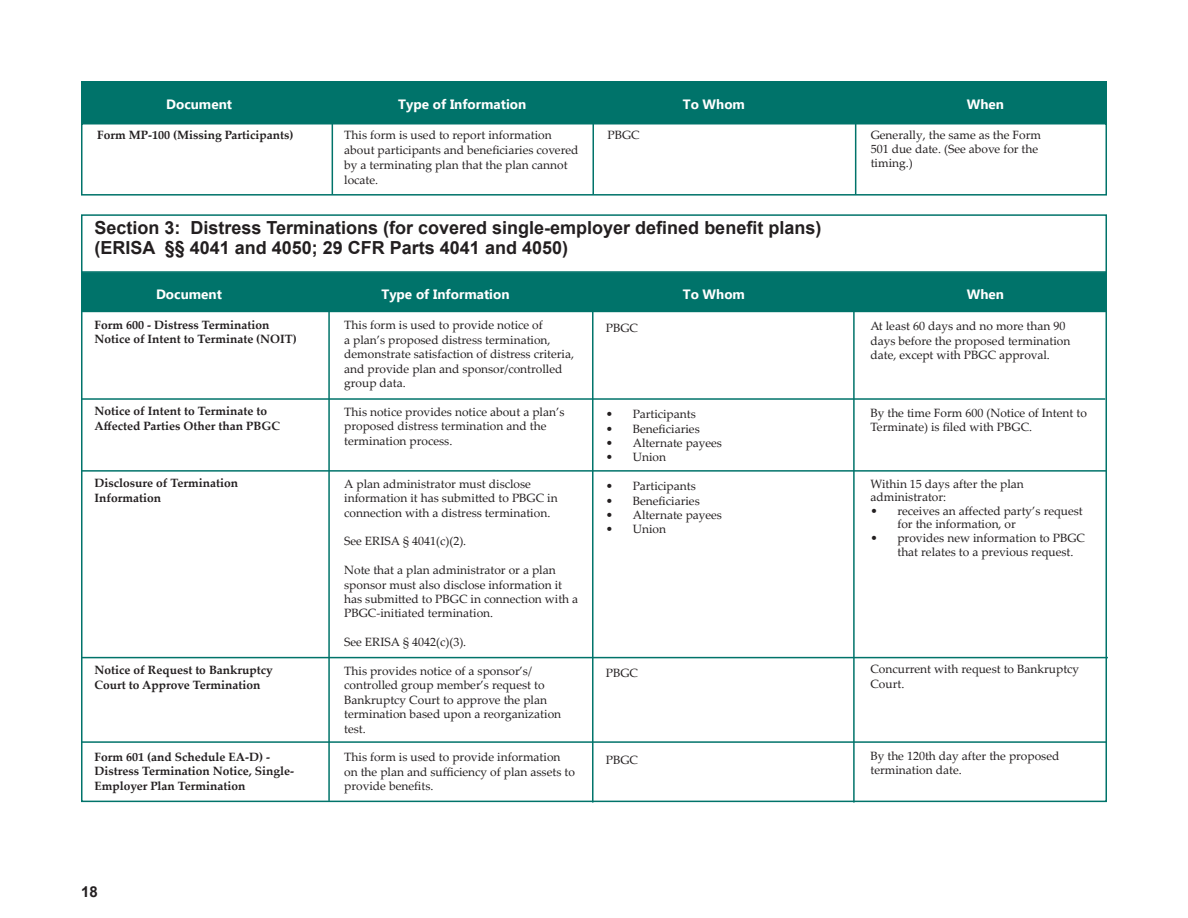
<style>
.page{position:relative;width:1188px;height:918px;background:#fff}
.page>*{position:absolute;margin:0;border:0;box-sizing:border-box;transform-origin:0 0}
.Subheads{font:700 18px "Arial";color:#231f20}
.t1{font:700 15px "Arial";color:#231f20}
.t2{font:700 13.5px "Ebrima";color:#fff}
.Body_text{font:12px/14.4px "Palatino Linotype";color:#231f20}
.Subhead_1{font:700 12px/14.4px "Palatino Linotype";color:#231f20}
</style>
<div class="page">
<div style="left:81px;top:271px;width:1026px;height:531px;background:#fff;border:2px solid #00736a"></div>
<div style="left:81px;top:272px;width:1026px;height:40px;background:#00736a"></div>
<div style="left:81px;top:214px;width:1026px;height:60px;border:2px solid #00736a"></div>
<hr style="left:81px;top:470px;width:1026px;height:2px;background:#00736a">
<hr style="left:328px;top:305px;width:2px;height:496px;background:#00736a">
<hr style="left:592px;top:305px;width:2px;height:498px;background:#00736a">
<hr style="left:853px;top:305px;width:2px;height:498px;background:#00736a">
<hr style="left:81px;top:398px;width:1024px;height:2px;background:#00736a">
<hr style="left:82px;top:657px;width:1026px;height:1px;background:#00736a">
<hr style="left:81px;top:741px;width:1026px;height:2px;background:#00736a">
<div style="left:81px;top:81px;width:1026px;height:42px;background:#00736a"></div>
<div style="left:81px;top:123px;width:1026px;height:73px;background:#fff;border:2px solid #00736a"></div>
<hr style="left:332px;top:122px;width:1px;height:72px;background:#00736a">
<hr style="left:592px;top:122px;width:2px;height:72px;background:#00736a">
<hr style="left:855px;top:122px;width:1px;height:72px;background:#00736a">
<p class="t2" style="left:166px;top:93px;width:67px">Document</p>
<p class="t2" style="left:398px;top:93px;width:130px">Type of Information</p>
<p class="t2" style="left:683px;top:93px;width:64px">To Whom</p>
<p class="t2" style="left:967px;top:93px;width:39px">When</p>
<p class="Subhead_1" style="left:97px;top:127px;width:198px">Form MP-100 (Missing Participants)</p>
<p class="Body_text" style="left:344px;top:126px;width:236px;line-height:15px">This form is used to report information about participants and beneficiaries covered by a terminating plan that the plan cannot locate.</p>
<p class="Body_text" style="left:871px;top:127px;width:172px">Generally, the same as the Form<br>501 due date. (See above for the timing.)</p>
<p class="Body_text" style="left:608px;top:127px;width:34px">PBGC</p>
<p class="Subheads" style="left:94px;top:215px;width:728px">Section 3: Distress Terminations (for covered single-employer defined benefit plans)</p>
<p class="Subheads" style="left:94px;top:235px;width:475px">(ERISA §§ 4041 and 4050; 29 CFR Parts 4041 and 4050)</p>
<p class="t2" style="left:156px;top:283px;width:67px">Document</p>
<p class="t2" style="left:381px;top:283px;width:130px">Type of Information</p>
<p class="t2" style="left:683px;top:283px;width:64px">To Whom</p>
<p class="t2" style="left:967px;top:283px;width:39px">When</p>
<p class="Subhead_1" style="left:94px;top:317px;width:204px">Form 600 - Distress Termination<br>Notice of Intent to Terminate (NOIT)</p>
<p class="Subhead_1" style="left:94px;top:403px;width:187px">Notice of Intent to Terminate to<br>Affected Parties Other than PBGC</p>
<p class="Subhead_1" style="left:94px;top:475px;width:145px">Disclosure of Termination<br>Information</p>
<p class="Subhead_1" style="left:94px;top:663px;width:180px">Notice of Request to Bankruptcy<br>Court to Approve Termination</p>
<p class="Subhead_1" style="left:94px;top:749px;width:201px">Form 601 (and Schedule EA-D) -<br>Distress Termination Notice, Single-<br>Employer Plan Termination</p>
<p class="t1" style="left:81px;top:766px;width:18px">18</p>
<p class="Body_text" style="left:344px;top:318px;width:231px">This form is used to provide notice of<br>a plan’s proposed distress termination, demonstrate satisfaction of distress criteria, and provide plan and sponsor/controlled group data.</p>
<p class="Body_text" style="left:344px;top:404px;width:222px">This notice provides notice about a plan’s proposed distress termination and the termination process.</p>
<p class="Body_text" style="left:344px;top:476px;width:215px">A plan administrator must disclose information it has submitted to PBGC in connection with a distress termination.</p>
<p class="Body_text" style="left:344px;top:534px;width:124px">See ERISA § 4041(c)(2).</p>
<p class="Body_text" style="left:344px;top:562px;width:236px">Note that a plan administrator or a plan sponsor must also disclose information it has submitted to PBGC in connection with a PBGC-initiated termination.</p>
<p class="Body_text" style="left:344px;top:634px;width:124px">See ERISA § 4042(c)(3).</p>
<p class="Body_text" style="left:344px;top:663px;width:219px">This provides notice of a sponsor’s/ controlled group member’s request to<br>Bankruptcy Court to approve the plan termination based upon a reorganization test.</p>
<p class="Body_text" style="left:344px;top:750px;width:232px">This form is used to provide information on the plan and sufficiency of plan assets to provide benefits.</p>
<p class="Body_text" style="left:606px;top:320px;width:34px">PBGC</p>
<p class="Body_text" style="left:606px;top:406px;width:92px">• Participants</p>
<p class="Body_text" style="left:606px;top:421px;width:95px">• Beneficiaries</p>
<p class="Body_text" style="left:606px;top:435px;width:118px">• Alternate payees</p>
<p class="Body_text" style="left:606px;top:450px;width:62px">• Union</p>
<p class="Body_text" style="left:606px;top:478px;width:92px">• Participants</p>
<p class="Body_text" style="left:606px;top:493px;width:95px">• Beneficiaries</p>
<p class="Body_text" style="left:606px;top:507px;width:118px">• Alternate payees</p>
<p class="Body_text" style="left:606px;top:522px;width:62px">• Union</p>
<p class="Body_text" style="left:606px;top:666px;width:34px">PBGC</p>
<p class="Body_text" style="left:606px;top:752px;width:34px">PBGC</p>
<p class="Body_text" style="left:870px;top:318px;width:202px">At least 60 days and no more than 90 days before the proposed termination date, except with PBGC approval.</p>
<p class="Body_text" style="left:870px;top:405px;width:218px">By the time Form 600 (Notice of Intent to<br>Terminate) is filed with PBGC.</p>
<p class="Body_text" style="left:870px;top:476px;width:155px;line-height:13.5px">Within 15 days after the plan administrator:</p>
<p class="Body_text" style="left:897px;top:503px;width:187px;line-height:13.5px;text-indent:-27px">• receives an affected party’s request for the information, or</p>
<p class="Body_text" style="left:897px;top:530px;width:189px;text-indent:-27px">• provides new information to PBGC that relates to a previous request.</p>
<p class="Body_text" style="left:870px;top:662px;width:210px">Concurrent with request to Bankruptcy<br>Court.</p>
<p class="Body_text" style="left:870px;top:748px;width:191px">By the 120th day after the proposed termination date.</p>
<p class="t1" style="left:81px;top:882px;width:18px">18</p>
</div>
